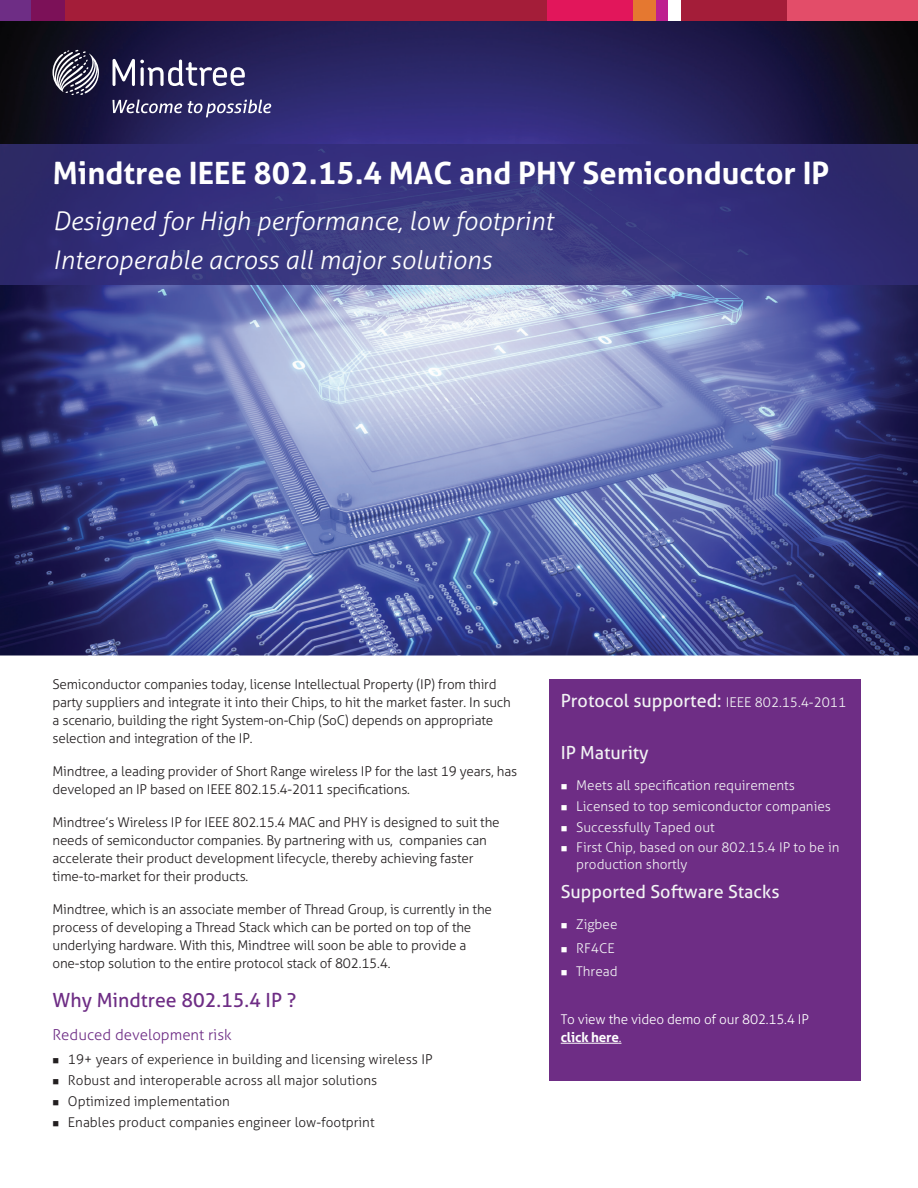
<style>
.page{position:relative;width:918px;height:1188px;background:#fff}
.page>*{position:absolute;margin:0;border:0;box-sizing:border-box;transform-origin:0 0}
.t1{font:700 30.75px "Aller Typo";color:#fff}
.t2{font:italic 300 25.65px/38.5px "Aller Typo";color:#fff}
.t3{font:19.5px "Aller Typo";color:#6e2d85}
.t4{font:18px "Aller Typo";color:#f2f3f4}
.t5{font:300 15px "Aller Typo";color:#6e2d85}
.t6{font:300 13.5px/18px "Aller Typo";letter-spacing:-.015em;color:#231f20}
.t7{font:300 13.5px/16.2px "Aller Typo";color:#f2f3f4}
.t8{font:300 13.5px/18px "Aller Typo";letter-spacing:-.015em;color:#fff}
.s1{font-weight:300;font-size:13.5px}
.s2{color:#fff}
.s3{font-weight:700}
</style>
<div class="page">
<img style="left:0;top:20px;width:918px;height:636px">
<img style="left:0;top:144px;width:918px;height:141px">
<div style="left:768px;top:0;width:150px;height:20px;background:#e34d69"></div>
<div style="left:656px;top:0;width:13px;height:20px;background:#be208f"></div>
<div style="left:633px;top:0;width:23px;height:20px;background:#e57830"></div>
<div style="left:681px;top:0;width:106px;height:20px;background:#a41d39"></div>
<div style="left:56px;top:0;width:491px;height:20px;background:#a41d39"></div>
<div style="left:547px;top:0;width:86px;height:20px;background:#e2165b"></div>
<div style="left:0;top:0;width:35px;height:20px;background:#6e2d85"></div>
<div style="left:31px;top:0;width:33px;height:20px;background:#7c1158"></div>
<div style="left:549px;top:679px;width:312px;height:401px;background:#6e2d85"></div>
<hr style="left:561px;top:1043px;width:58px;height:1px;background:#fff">
<svg style="left:113px;top:59px;width:132px;height:27px"></svg>
<svg style="left:52px;top:50px;width:47px;height:45px"></svg>
<svg style="left:112px;top:100px;width:159px;height:17px;background:#5d5a87"></svg>
<h1 class="t1" style="left:53px;top:154px;width:778px">Mindtree IEEE 802.15.4 MAC and PHY Semiconductor IP</h1>
<h2 class="t2" style="left:53px;top:202px;width:502px">Designed for High performance, low footprint<br>Interoperable across all major solutions</h2>
<p class="t6" style="left:52px;top:675px;width:460px">Semiconductor companies today, license Intellectual Property (IP) from third party suppliers and integrate it into their Chips, to hit the market faster. In such a scenario, building the right System-on-Chip (SoC) depends on appropriate selection and integration of the IP.</p>
<p class="t6" style="left:52px;top:762px;width:466px">Mindtree, a leading provider of Short Range wireless IP for the last 19 years, has developed an IP based on IEEE 802.15.4-2011 specifications.</p>
<p class="t6" style="left:52px;top:813px;width:449px">Mindtree’s Wireless IP for IEEE 802.15.4 MAC and PHY is designed to suit the needs of semiconductor companies. By partnering with us, companies can accelerate their product development lifecycle, thereby achieving faster time-to-market for their products.</p>
<p class="t6" style="left:52px;top:900px;width:441px">Mindtree, which is an associate member of Thread Group, is currently in the process of developing a Thread Stack which can be ported on top of the underlying hardware. With this, Mindtree will soon be able to provide a one-stop solution to the entire protocol stack of 802.15.4.</p>
<h3 class="t3" style="left:52px;top:988px;width:245px">Why Mindtree 802.15.4 IP ?</h3>
<p class="t5" style="left:52px;top:1025px;width:181px">Reduced development risk</p>
<p class="t6" style="left:52px;top:1050px;width:381px">■ 19+ years of experience in building and licensing wireless IP</p>
<p class="t6" style="left:52px;top:1071px;width:326px">■ Robust and interoperable across all major solutions</p>
<p class="t6" style="left:52px;top:1092px;width:179px">■ Optimized implementation</p>
<p class="t6" style="left:52px;top:1113px;width:324px">■ Enables product companies engineer low-footprint</p>
<h3 class="t4" style="left:561px;top:690px;width:287px">Protocol supported: <span class="s1">IEEE 802.15.4-2011</span></h3>
<h3 class="t4" style="left:561px;top:742px;width:90px">IP Maturity</h3>
<p class="t7" style="left:561px;top:777px;width:236px"><span class="s2">■</span> Meets all specification requirements</p>
<p class="t7" style="left:561px;top:798px;width:272px"><span class="s2">■</span> Licensed to top semiconductor companies</p>
<p class="t7" style="left:561px;top:819px;width:155px"><span class="s2">■</span> Successfully Taped out</p>
<p class="t7" style="left:576px;top:839px;width:265px;text-indent:-16px"><span class="s2">■</span> First Chip, based on our 802.15.4 IP to be in production shortly</p>
<h3 class="t4" style="left:561px;top:880px;width:220px">Supported Software Stacks</h3>
<p class="t7" style="left:561px;top:916px;width:58px"><span class="s2">■</span> Zigbee</p>
<p class="t7" style="left:561px;top:940px;width:55px"><span class="s2">■</span> RF4CE</p>
<p class="t7" style="left:561px;top:963px;width:58px"><span class="s2">■</span> Thread</p>
<p class="t8" style="left:561px;top:1010px;width:250px">To view the video demo of our 802.15.4 IP <span class="s3">click here</span>.</p>
</div>
